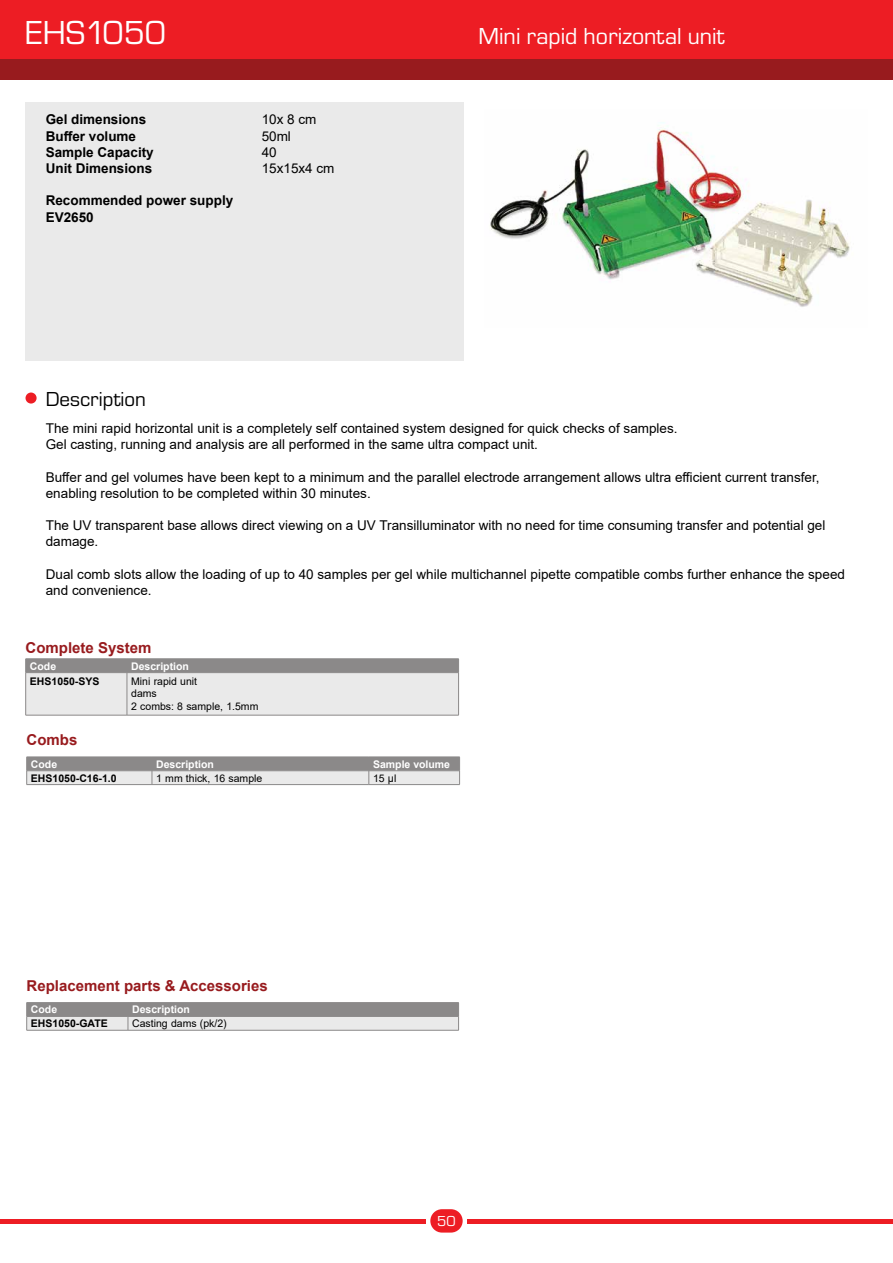
<style>
.page{position:relative;width:893px;height:1263px;background:#fff}
.page>*{position:absolute;margin:0;border:0;box-sizing:border-box;transform-origin:0 0}
.t1{font:34.5px "Eurostile TOT";color:#fff}
.t2{font:24px "Eurostile TOT";color:#fff}
.t3{font:21px "Eurostile TOT";color:#000}
.t4{font:700 15px "Arial";color:#981b1e}
.t5{font:15px "Eurostile TOT";color:#fff}
.t6{font:13.5px/16.2px "Arial";color:#000}
.t7{font:700 13.5px/16.2px "Arial";color:#000}
.t8{font:10.5px/12.6px "Arial";color:#000}
.t9{font:700 10.5px "Arial";color:#fff}
.t10{font:700 10.5px "Arial";color:#000}
</style>
<div class="page">
<div style="left:0;top:0;width:893px;height:59px;background:#ed1d24"></div>
<div style="left:0;top:59px;width:893px;height:20px;background:#981b1e"></div>
<hr style="left:0;top:1219px;width:893px;height:4px;background:#ed1d24">
<div style="left:426px;top:1204px;width:41px;height:33px;background:#fff"></div>
<div style="left:430px;top:1209px;width:33px;height:23px;background:#ed1d24;border-radius:12px"></div>
<div style="left:26px;top:102px;width:438px;height:259px;background:#eaeaea"></div>
<hr style="left:26px;top:658px;width:101px;height:1px;background:#8b8989">
<hr style="left:127px;top:658px;width:332px;height:1px;background:#8b8989">
<svg style="left:25px;top:659px;width:434px;height:56px;background:#d2d1d1"></svg>
<hr style="left:26px;top:672px;width:101px;height:1px;background:#8b8989">
<hr style="left:25px;top:673px;width:1px;height:42px;background:#8b8989">
<hr style="left:127px;top:672px;width:332px;height:1px;background:#8b8989">
<hr style="left:127px;top:673px;width:1px;height:42px;background:#8b8989">
<hr style="left:458px;top:673px;width:1px;height:42px;background:#8b8989">
<hr style="left:26px;top:715px;width:101px;height:1px;background:#8b8989">
<hr style="left:127px;top:715px;width:332px;height:1px;background:#8b8989">
<img style="left:490px;top:122px;width:360px;height:185px">
<svg style="left:26px;top:757px;width:434px;height:27px;background:#b7b6b6"></svg>
<hr style="left:27px;top:784px;width:125px;height:1px;background:#8b8989">
<hr style="left:152px;top:784px;width:217px;height:1px;background:#8b8989">
<hr style="left:369px;top:784px;width:91px;height:1px;background:#8b8989">
<svg style="left:26px;top:1002px;width:433px;height:28px;background:#b6b5b5"></svg>
<hr style="left:27px;top:1030px;width:101px;height:1px;background:#8b8989">
<hr style="left:128px;top:1030px;width:331px;height:1px;background:#8b8989">
<div style="left:26px;top:392px;width:11px;height:12px;background:#ed1d24;border-radius:50%"></div>
<h1 class="t1" style="left:26px;top:14px;width:142px">EHS1050</h1>
<h2 class="t2" style="left:478px;top:23px;width:248px">Mini rapid horizontal unit</h2>
<p class="t7" style="left:46px;top:112px;width:102px">Gel dimensions</p>
<p class="t6" style="left:262px;top:111px;width:56px">10x 8 cm</p>
<p class="t7" style="left:46px;top:128px;width:92px">Buffer volume</p>
<p class="t6" style="left:262px;top:128px;width:31px">50ml</p>
<p class="t7" style="left:46px;top:144px;width:110px">Sample Capacity</p>
<p class="t6" style="left:262px;top:144px;width:17px">40</p>
<p class="t7" style="left:46px;top:160px;width:108px">Unit Dimensions</p>
<p class="t6" style="left:262px;top:160px;width:74px">15x15x4 cm</p>
<p class="t7" style="left:46px;top:193px;width:189px">Recommended power supply<br>EV2650</p>
<h3 class="t3" style="left:46px;top:388px;width:102px">Description</h3>
<p class="t6" style="left:46px;top:420px;width:633px">The mini rapid horizontal unit is a completely self contained system designed for quick checks of samples.<br>Gel casting, running and analysis are all performed in the same ultra compact unit.</p>
<p class="t6" style="left:46px;top:469px;width:775px">Buffer and gel volumes have been kept to a minimum and the parallel electrode arrangement allows ultra efficient current transfer, enabling resolution to be completed within 30 minutes.</p>
<p class="t6" style="left:46px;top:517px;width:781px">The UV transparent base allows direct viewing on a UV Transilluminator with no need for time consuming transfer and potential gel damage.</p>
<p class="t6" style="left:46px;top:566px;width:801px">Dual comb slots allow the loading of up to 40 samples per gel while multichannel pipette compatible combs further enhance the speed and convenience.</p>
<p class="t4" style="left:26px;top:637px;width:127px">Complete System</p>
<p class="t9" style="left:30px;top:658px;width:28px">Code</p>
<p class="t9" style="left:131px;top:658px;width:59px">Description</p>
<p class="t10" style="left:30px;top:673px;width:71px">EHS1050-SYS</p>
<p class="t8" style="left:131px;top:674px;width:129px">Mini rapid unit<br>dams<br>2 combs: 8 sample, 1.5mm</p>
<p class="t4" style="left:27px;top:729px;width:52px">Combs</p>
<p class="t9" style="left:31px;top:756px;width:28px">Code</p>
<p class="t9" style="left:156px;top:756px;width:59px">Description</p>
<p class="t9" style="left:373px;top:756px;width:79px">Sample volume</p>
<p class="t10" style="left:31px;top:770px;width:87px">EHS1050-C16-1.0</p>
<p class="t8" style="left:156px;top:771px;width:108px">1 mm thick, 16 sample</p>
<p class="t8" style="left:373px;top:771px;width:25px">15 µl</p>
<p class="t4" style="left:27px;top:975px;width:243px">Replacement parts &amp; Accessories</p>
<p class="t9" style="left:31px;top:1002px;width:28px">Code</p>
<p class="t9" style="left:132px;top:1002px;width:59px">Description</p>
<p class="t10" style="left:31px;top:1016px;width:78px">EHS1050-GATE</p>
<p class="t8" style="left:132px;top:1017px;width:96px">Casting dams (pk/2)</p>
<p class="t5" style="left:437px;top:1213px;width:20px">50</p>
</div>
